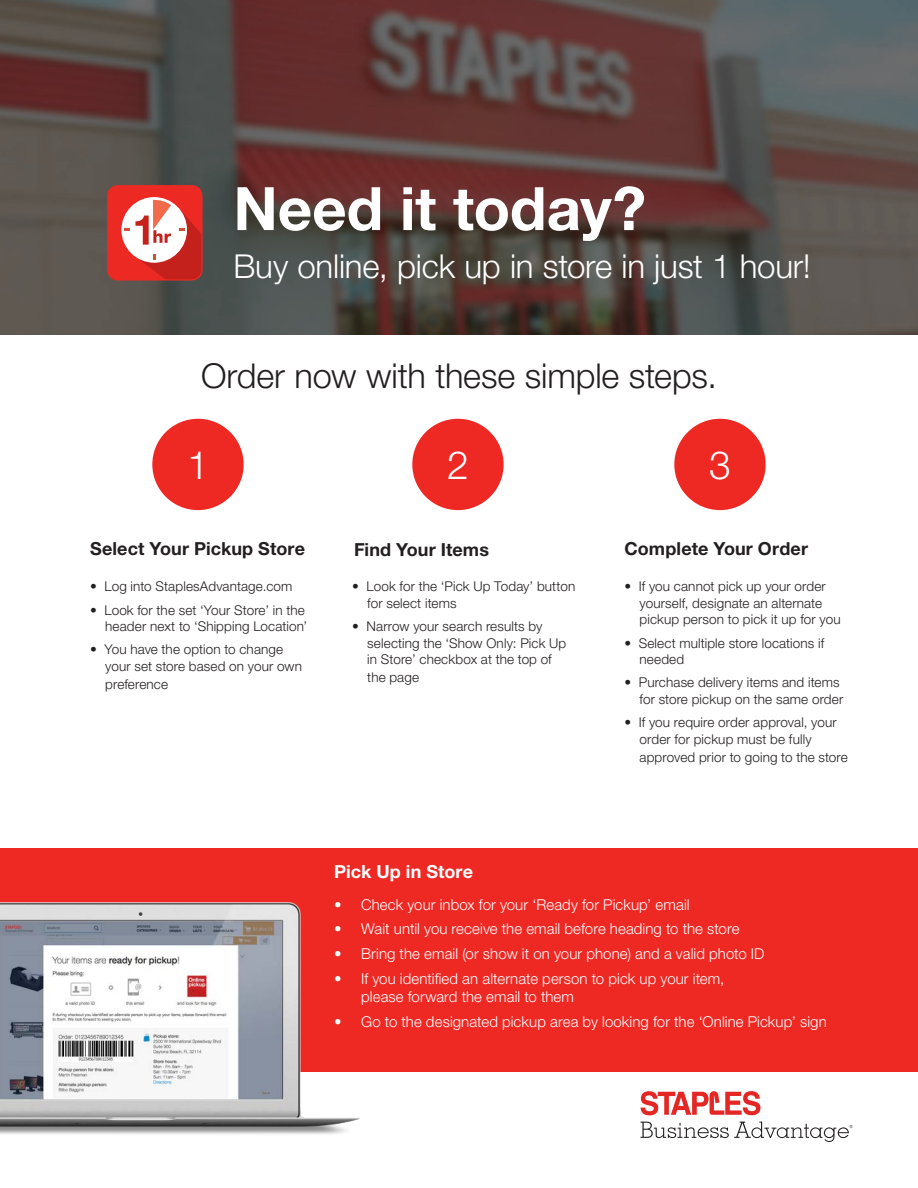
<style>
.page{position:relative;width:918px;height:1188px;background:#fff}
.page>*{position:absolute;margin:0;border:0;box-sizing:border-box;transform-origin:0 0}
.t1{font:700 60px "Helvetica Neue";color:#fff}
.t2{font:300 39px "Helvetica Neue";color:#fff}
.t3{font:300 34.35px "Helvetica Neue";letter-spacing:-.005em;color:#231f20}
.t4{font:300 33px "Helvetica Neue";letter-spacing:-.005em;color:#fff}
.t5{font:700 18px "Helvetica Neue";letter-spacing:.005em;color:#231f20}
.t6{font:700 18px "Helvetica Neue";letter-spacing:.005em;color:#fff}
.t7{font:300 15px/18px "Helvetica Neue";letter-spacing:.005em;color:#fff}
.t8{font:300 13.5px/16.5px "Helvetica Neue";letter-spacing:.01em;color:#231f20}
</style>
<div class="page">
<img style="left:0;top:0;width:918px;height:335px">
<div style="left:152px;top:419px;width:92px;height:91px;background:#ee2823;border-radius:50%"></div>
<div style="left:412px;top:419px;width:92px;height:91px;background:#ee2823;border-radius:50%"></div>
<div style="left:674px;top:419px;width:92px;height:91px;background:#ee2823;border-radius:50%"></div>
<div style="left:1px;top:848px;width:917px;height:223px;background:#ee2823"></div>
<img style="left:0;top:902px;width:372px;height:232px">
<svg style="left:107px;top:185px;width:96px;height:96px"></svg>
<svg style="left:641px;top:1091px;width:119px;height:24px"></svg>
<svg style="left:641px;top:1122px;width:212px;height:20px"></svg>
<p class="t1" style="left:233px;top:172px;width:414px">Need it today?</p>
<p class="t4" style="left:233px;top:246px;width:579px">Buy online, pick up in store in just 1 hour!</p>
<p class="t3" style="left:201px;top:354px;width:517px">Order now with these simple steps.</p>
<p class="t2" style="left:187px;top:441px;width:23px">1</p>
<p class="t2" style="left:447px;top:441px;width:23px">2</p>
<p class="t2" style="left:709px;top:441px;width:23px">3</p>
<p class="t5" style="left:90px;top:538px;width:216px">Select Your Pickup Store</p>
<p class="t5" style="left:354px;top:538px;width:137px">Find Your Items</p>
<p class="t5" style="left:625px;top:538px;width:185px">Complete Your Order</p>
<p class="t8" style="left:90px;top:578px;width:204px">• Log into StaplesAdvantage.com</p>
<p class="t8" style="left:90px;top:601px;width:219px;text-align:right">• Look for the set ‘Your Store’ in the header next to ‘Shipping Location’</p>
<p class="t8" style="left:105px;top:641px;width:198px;text-indent:-15px">• You have the option to change your set store based on your own</p>
<p class="t8" style="left:105px;top:676px;width:64px">preference</p>
<p class="t8" style="left:367px;top:578px;width:209px;text-indent:-15px">• Look for the ‘Pick Up Today’ button for select items</p>
<p class="t8" style="left:367px;top:618px;width:201px;text-indent:-15px">• Narrow your search results by selecting the ‘Show Only: Pick Up in Store’ checkbox at the top of</p>
<p class="t8" style="left:367px;top:669px;width:53px">the page</p>
<p class="t8" style="left:640px;top:578px;width:203px;text-indent:-15px">• If you cannot pick up your order yourself, designate an alternate pickup person to pick it up for you</p>
<p class="t8" style="left:640px;top:634px;width:186px;text-indent:-15px">• Select multiple store locations if needed</p>
<p class="t8" style="left:625px;top:674px;width:220px;text-align:right">• Purchase delivery items and items for store pickup on the same order</p>
<p class="t8" style="left:640px;top:714px;width:199px;text-indent:-15px">• If you require order approval, your order for pickup must be fully</p>
<p class="t8" style="left:640px;top:748px;width:210px">approved prior to going to the store</p>
<p class="t6" style="left:334px;top:861px;width:141px">Pick Up in Store</p>
<p class="t7" style="left:334px;top:895px;width:357px">• Check your inbox for your ‘Ready for Pickup’ email</p>
<p class="t7" style="left:334px;top:920px;width:407px">• Wait until you receive the email before heading to the store</p>
<p class="t7" style="left:334px;top:944px;width:432px">• Bring the email (or show it on your phone) and a valid photo ID</p>
<p class="t7" style="left:361px;top:969px;width:365px;text-indent:-27px">• If you identified an alternate person to pick up your item, please forward the email to them</p>
<p class="t7" style="left:334px;top:1012px;width:494px">• Go to the designated pickup area by looking for the ‘Online Pickup’ sign</p>
</div>
